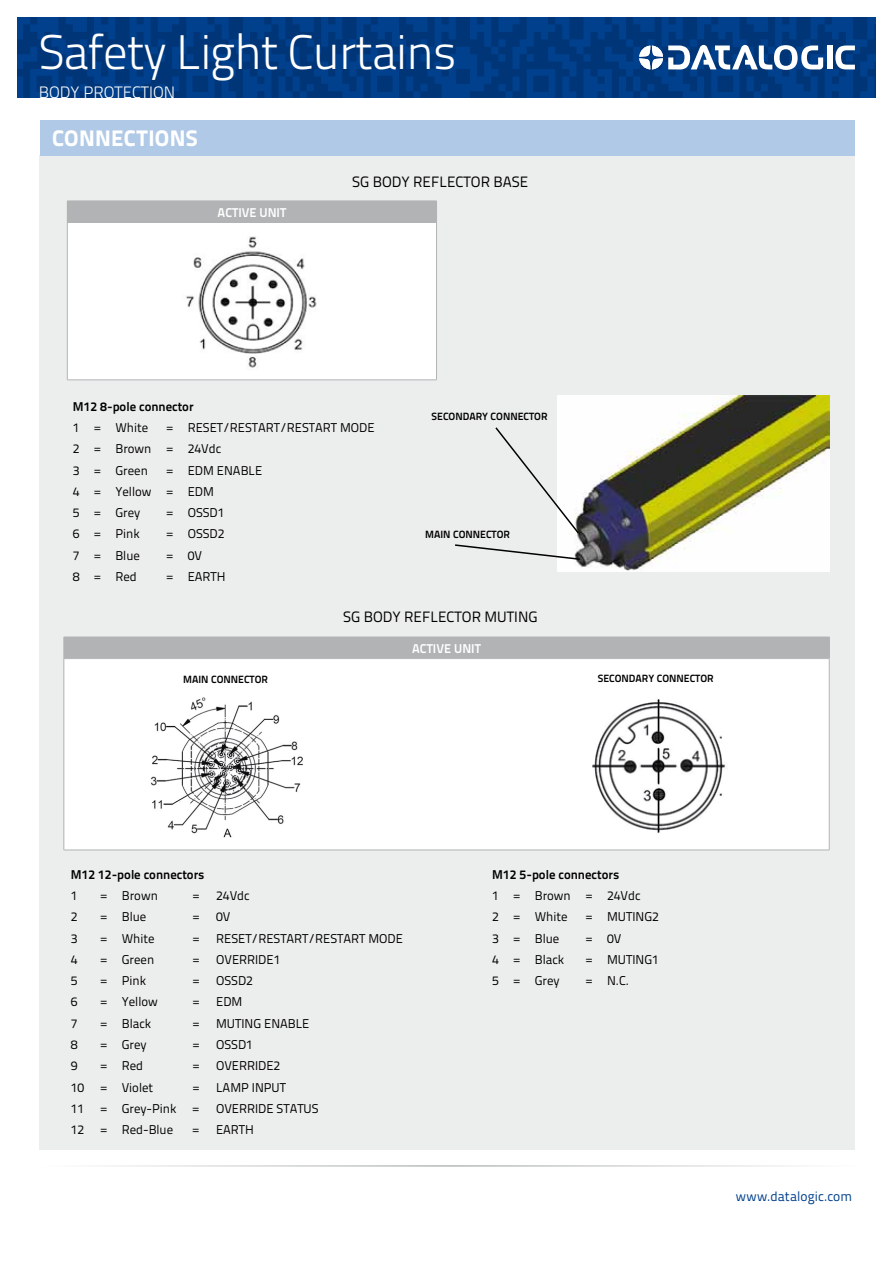
<style>
.page{position:relative;width:893px;height:1263px;background:#fff}
.page>*{position:absolute;margin:0;border:0;box-sizing:border-box;transform-origin:0 0}
.t1{font:300 48.45px "Titillium Text 22 L";letter-spacing:-.02em;color:#fff}
.t2{font:800 22.5px "Titillium Text 22 L";letter-spacing:.015em;color:#fff}
.t3{font:300 16.5px "Titillium Text 22 L";color:#fff}
.t4{font:700 16.5px "Arial";color:#fff;scale:.95 1}
.t5{font:15px "Titillium Text 22 L";color:#000}
.t6{font:13.5px "Titillium Text 22 L";letter-spacing:.005em;color:#00408c}
.t7{font:12.75px/21.3px "Titillium Text 22 L";color:#000}
.t8{font:700 12.75px "Titillium Text 22 L";color:#000}
.t9{font:700 12.75px "Titillium Text 22 L";color:#fff}
.t10{font:700 10.5px "Titillium Text 22 L";color:#000}
</style>
<div class="page">
<svg style="left:17px;top:17px;width:859px;height:81px;background:#003a81"></svg>
<svg style="left:835px;top:46px;width:20px;height:23px"></svg>
<div style="left:827px;top:46px;width:5px;height:23px;background:#fff"></div>
<svg style="left:639px;top:45px;width:184px;height:25px"></svg>
<hr style="left:38px;top:1165px;width:817px;height:2px;background:#b1b3b4">
<div style="left:40px;top:156px;width:815px;height:994px;background:#eceded"></div>
<img style="left:557px;top:395px;width:272px;height:177px">
<svg style="left:495px;top:426px;width:85px;height:109px"></svg>
<svg style="left:455px;top:543px;width:126px;height:18px"></svg>
<div style="left:40px;top:120px;width:815px;height:35px;background:#b0c9e6"></div>
<div style="left:67px;top:201px;width:370px;height:21px;background:#b1b3b4"></div>
<div style="left:67px;top:222px;width:370px;height:158px;background:#fff"></div>
<hr style="left:67px;top:222px;width:370px;height:1px;background:#b1b3b4">
<hr style="left:67px;top:223px;width:1px;height:157px;background:#b1b3b4">
<hr style="left:436px;top:223px;width:1px;height:157px;background:#b1b3b4">
<hr style="left:67px;top:380px;width:370px;height:1px;background:#b1b3b4">
<div style="left:64px;top:637px;width:765px;height:22px;background:#b1b3b4"></div>
<div style="left:64px;top:659px;width:765px;height:191px;background:#fff"></div>
<svg style="left:829px;top:637px;width:1px;height:21px"></svg>
<hr style="left:64px;top:659px;width:1px;height:191px;background:#b1b3b4">
<hr style="left:829px;top:659px;width:1px;height:191px;background:#b1b3b4">
<hr style="left:64px;top:850px;width:765px;height:1px;background:#b1b3b4">
<img style="left:186px;top:236px;width:131px;height:132px">
<img style="left:592px;top:699px;width:134px;height:134px">
<img style="left:151px;top:697px;width:152px;height:141px">
<h1 class="t1" style="left:39px;top:17px;width:419px">Safety Light Curtains</h1>
<p class="t3" style="left:39px;top:80px;width:138px">BODY PROTECTION</p>
<h2 class="t2" style="left:52px;top:120px;width:147px">CONNECTIONS</h2>
<p class="t4" style="left:88px;top:127px;width:123px">CONNECTIONS</p>
<p class="t9" style="left:218px;top:202px;width:70px">ACTIVE UNIT</p>
<p class="t5" style="left:352px;top:170px;width:178px">SG BODY REFLECTOR BASE</p>
<p class="t8" style="left:73px;top:396px;width:122px">M12 8-pole connector</p>
<p class="t7" style="left:73px;top:416px;width:77px">1 = White</p>
<p class="t7" style="left:73px;top:416px;width:303px;text-indent:94px">= RESET/RESTART/RESTART MODE<br>2 = Brown = 24Vdc<br>3 = Green</p>
<p class="t7" style="left:73px;top:459px;width:191px;text-indent:94px">= EDM ENABLE<br>4 = Yellow = EDM<br>5 = Grey</p>
<p class="t7" style="left:166px;top:501px;width:60px">= OSSD1</p>
<p class="t7" style="left:73px;top:522px;width:68px">6 = Pink</p>
<p class="t7" style="left:166px;top:522px;width:60px">= OSSD2</p>
<p class="t7" style="left:73px;top:544px;width:69px">7 = Blue</p>
<p class="t7" style="left:166px;top:544px;width:37px">= 0V</p>
<p class="t7" style="left:73px;top:565px;width:65px">8 = Red</p>
<p class="t7" style="left:166px;top:565px;width:61px">= EARTH</p>
<p class="t10" style="left:432px;top:409px;width:116px">SECONDARY CONNECTOR</p>
<p class="t10" style="left:425px;top:527px;width:85px">MAIN CONNECTOR</p>
<p class="t5" style="left:343px;top:605px;width:196px">SG BODY REFLECTOR MUTING</p>
<p class="t9" style="left:412px;top:638px;width:70px">ACTIVE UNIT</p>
<p class="t10" style="left:183px;top:671px;width:85px">MAIN CONNECTOR</p>
<p class="t10" style="left:598px;top:670px;width:116px">SECONDARY CONNECTOR</p>
<p class="t8" style="left:71px;top:865px;width:135px">M12 12-pole connectors</p>
<p class="t7" style="left:71px;top:884px;width:8px">1</p>
<p class="t7" style="left:101px;top:884px;width:59px">= Brown</p>
<p class="t7" style="left:193px;top:884px;width:8px">=</p>
<p class="t7" style="left:216px;top:884px;width:35px">24Vdc</p>
<p class="t7" style="left:71px;top:906px;width:8px">2</p>
<p class="t7" style="left:101px;top:906px;width:47px">= Blue</p>
<p class="t7" style="left:193px;top:906px;width:8px">=</p>
<p class="t7" style="left:216px;top:906px;width:16px">0V</p>
<p class="t7" style="left:71px;top:927px;width:8px">3</p>
<p class="t7" style="left:101px;top:927px;width:56px">= White</p>
<p class="t7" style="left:193px;top:927px;width:8px">=</p>
<p class="t7" style="left:216px;top:927px;width:188px">RESET/RESTART/RESTART MODE</p>
<p class="t7" style="left:71px;top:948px;width:8px">4</p>
<p class="t7" style="left:101px;top:948px;width:55px">= Green</p>
<p class="t7" style="left:193px;top:948px;width:8px">=</p>
<p class="t7" style="left:216px;top:948px;width:66px">OVERRIDE1</p>
<p class="t7" style="left:71px;top:969px;width:8px">5</p>
<p class="t7" style="left:101px;top:969px;width:47px">= Pink</p>
<p class="t7" style="left:193px;top:969px;width:8px">=</p>
<p class="t7" style="left:216px;top:969px;width:38px">OSSD2</p>
<p class="t7" style="left:71px;top:991px;width:8px">6</p>
<p class="t7" style="left:101px;top:991px;width:59px">= Yellow</p>
<p class="t7" style="left:193px;top:991px;width:8px">=</p>
<p class="t7" style="left:216px;top:991px;width:28px">EDM</p>
<p class="t7" style="left:71px;top:1012px;width:8px">7</p>
<p class="t7" style="left:101px;top:1012px;width:52px">= Black</p>
<p class="t7" style="left:193px;top:1012px;width:8px">=</p>
<p class="t7" style="left:216px;top:1012px;width:95px">MUTING ENABLE</p>
<p class="t7" style="left:71px;top:1033px;width:8px">8</p>
<p class="t7" style="left:101px;top:1033px;width:48px">= Grey</p>
<p class="t7" style="left:193px;top:1033px;width:8px">=</p>
<p class="t7" style="left:216px;top:1033px;width:38px">OSSD1</p>
<p class="t7" style="left:71px;top:1054px;width:8px">9</p>
<p class="t7" style="left:100px;top:1054px;width:44px">= Red</p>
<p class="t7" style="left:193px;top:1054px;width:8px">=</p>
<p class="t7" style="left:216px;top:1054px;width:66px">OVERRIDE2</p>
<p class="t7" style="left:71px;top:1076px;width:15px">10</p>
<p class="t7" style="left:100px;top:1076px;width:54px">= Violet</p>
<p class="t7" style="left:193px;top:1076px;width:8px">=</p>
<p class="t7" style="left:216px;top:1076px;width:71px">LAMP INPUT</p>
<p class="t7" style="left:71px;top:1097px;width:15px">11</p>
<p class="t7" style="left:100px;top:1097px;width:78px">= Grey-Pink</p>
<p class="t7" style="left:193px;top:1097px;width:8px">=</p>
<p class="t7" style="left:216px;top:1097px;width:104px">OVERRIDE STATUS</p>
<p class="t7" style="left:71px;top:1118px;width:15px">12</p>
<p class="t7" style="left:100px;top:1118px;width:74px">= Red-Blue</p>
<p class="t7" style="left:193px;top:1118px;width:8px">=</p>
<p class="t7" style="left:216px;top:1118px;width:39px">EARTH</p>
<p class="t8" style="left:492px;top:864px;width:128px">M12 5-pole connectors</p>
<p class="t7" style="left:492px;top:884px;width:150px">1 = Brown = 24Vdc<br>2 = White</p>
<p class="t7" style="left:586px;top:905px;width:75px">= MUTING2</p>
<p class="t7" style="left:492px;top:927px;width:69px">3 = Blue</p>
<p class="t7" style="left:586px;top:927px;width:37px">= 0V</p>
<p class="t7" style="left:492px;top:948px;width:74px">4 = Black</p>
<p class="t7" style="left:586px;top:948px;width:75px">= MUTING1</p>
<p class="t7" style="left:492px;top:969px;width:69px">5 = Grey</p>
<p class="t7" style="left:586px;top:969px;width:45px">= N.C.</p>
<p class="t6" style="left:736px;top:1186px;width:118px">www.datalogic.com</p>
</div>
